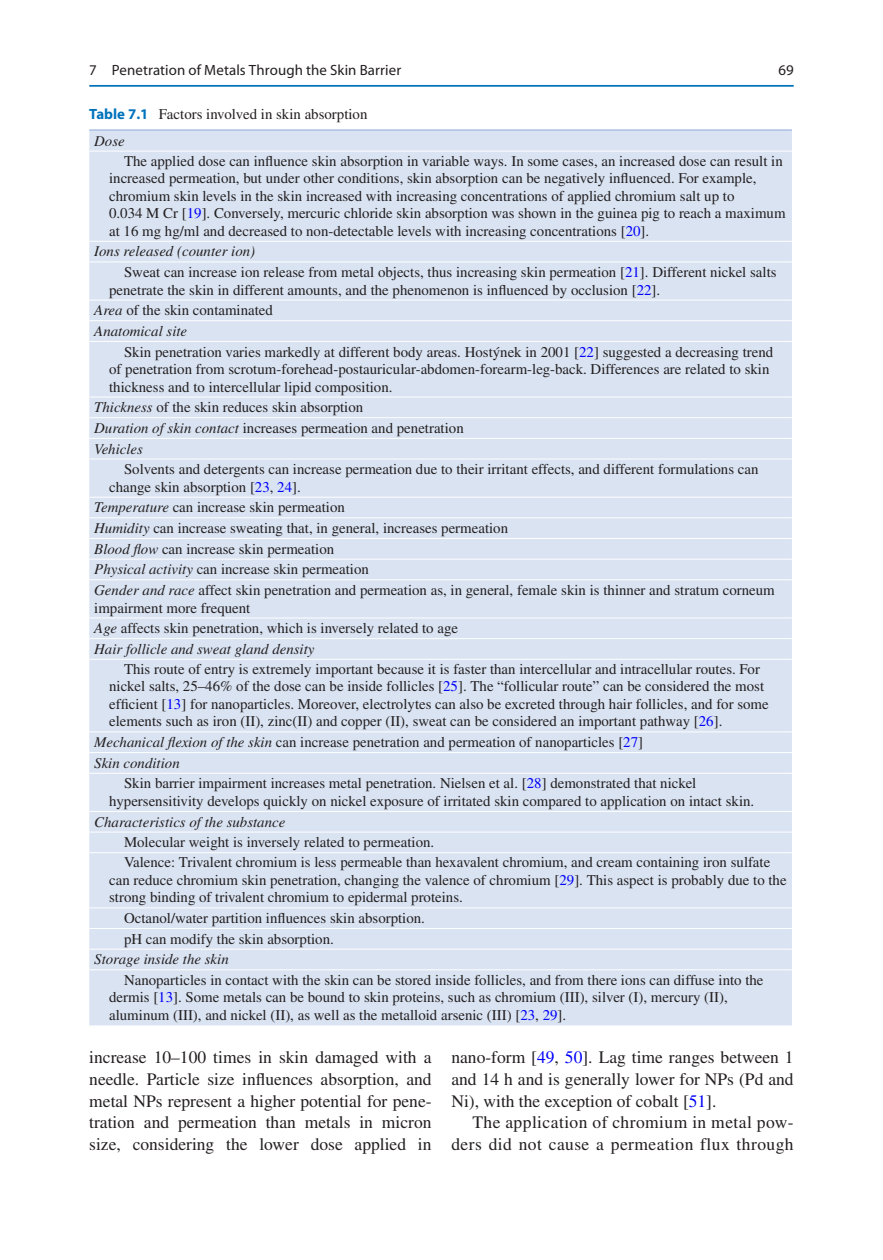
<style>
.page{position:relative;width:883px;height:1260px;background:#fff}
.page>*{position:absolute;margin:0;border:0;box-sizing:border-box;transform-origin:0 0}
.t1{font:17.5px/21.9px "Vbhkmg Times";color:#231f20;text-align:justify}
.t2{font:17.5px/21.9px "Vbhkmg Times";letter-spacing:.025em;color:#231f20;text-align:right}
.t3{font:14.88px/17.5px "Vbhkmg Times";color:#231f20}
.t4{font:italic 14.88px "Qmrdxb Times";color:#231f20}
.t5{font:14.88px "Sgpxxx Myriad";letter-spacing:.005em;color:#231f20}
.t6{font:14.88px "Krdnsj Myriad";color:#231f20}
.s1{font-family:"Gvpkqp Myriad";font-weight:700;color:#0073bc}
.s2{color:#0000fa}
.s3{font-family:"Qmrdxb Times";font-style:italic}
</style>
<div class="page">
<div style="left:89px;top:131px;width:703px;height:894px;background:#d9e3f2"></div>
<hr style="left:89px;top:129px;width:703px;height:2px;background:#b5c7e6">
<hr style="left:89px;top:151px;width:703px;height:1px;background:#fff">
<hr style="left:89px;top:241px;width:703px;height:1px;background:#fff">
<hr style="left:89px;top:261px;width:703px;height:1px;background:#fff">
<hr style="left:89px;top:300px;width:703px;height:1px;background:#fff">
<hr style="left:89px;top:320px;width:703px;height:1px;background:#fff">
<hr style="left:89px;top:341px;width:703px;height:1px;background:#fff">
<hr style="left:89px;top:397px;width:703px;height:1px;background:#fff">
<hr style="left:89px;top:417px;width:703px;height:1px;background:#fff">
<hr style="left:89px;top:438px;width:703px;height:1px;background:#fff">
<hr style="left:89px;top:459px;width:703px;height:1px;background:#fff">
<hr style="left:89px;top:497px;width:703px;height:1px;background:#fff">
<hr style="left:89px;top:517px;width:703px;height:1px;background:#fff">
<hr style="left:89px;top:538px;width:703px;height:1px;background:#fff">
<hr style="left:89px;top:559px;width:703px;height:1px;background:#fff">
<hr style="left:89px;top:579px;width:703px;height:1px;background:#fff">
<hr style="left:89px;top:618px;width:703px;height:1px;background:#fff">
<hr style="left:89px;top:638px;width:703px;height:1px;background:#fff">
<hr style="left:89px;top:659px;width:703px;height:1px;background:#fff">
<hr style="left:89px;top:732px;width:703px;height:1px;background:#fff">
<hr style="left:89px;top:752px;width:703px;height:1px;background:#fff">
<hr style="left:89px;top:773px;width:703px;height:1px;background:#fff">
<hr style="left:89px;top:811px;width:703px;height:1px;background:#fff">
<hr style="left:89px;top:832px;width:703px;height:1px;background:#fff">
<hr style="left:89px;top:852px;width:703px;height:1px;background:#fff">
<hr style="left:89px;top:907px;width:703px;height:1px;background:#fff">
<hr style="left:89px;top:928px;width:703px;height:1px;background:#fff">
<hr style="left:89px;top:949px;width:703px;height:1px;background:#fff">
<hr style="left:89px;top:969px;width:703px;height:1px;background:#fff">
<hr style="left:89px;top:85px;width:705px;height:2px;background:#0073bc">
<p class="t5" style="left:89px;top:63px;width:313px">7 Penetration of Metals Through the Skin Barrier</p>
<p class="t6" style="left:779px;top:63px;width:17px">69</p>
<p class="t3" style="left:89px;top:105px;width:280px"><span class="s1">Table 7.1</span> Factors involved in skin absorption</p>
<p class="t4" style="left:94px;top:133px;width:32px">Dose</p>
<p class="t3" style="left:109px;top:152px;width:678px;text-indent:15px">The applied dose can influence skin absorption in variable ways. In some cases, an increased dose can result in increased permeation, but under other conditions, skin absorption can be negatively influenced. For example, chromium skin levels in the skin increased with increasing concentrations of applied chromium salt up to<br>0.034 M Cr [<span class="s2">19</span>]. Conversely, mercuric chloride skin absorption was shown in the guinea pig to reach a maximum at 16 mg hg/ml and decreased to non-detectable levels with increasing concentrations [<span class="s2">20</span>].</p>
<p class="t4" style="left:94px;top:243px;width:162px">Ions released (counter ion)</p>
<p class="t3" style="left:109px;top:263px;width:669px;text-indent:15px">Sweat can increase ion release from metal objects, thus increasing skin permeation [<span class="s2">21</span>]. Different nickel salts penetrate the skin in different amounts, and the phenomenon is influenced by occlusion [<span class="s2">22</span>].</p>
<p class="t3" style="left:94px;top:301px;width:180px"><span class="s3">Area</span> of the skin contaminated</p>
<p class="t4" style="left:94px;top:323px;width:94px">Anatomical site</p>
<p class="t3" style="left:109px;top:343px;width:666px;text-indent:15px">Skin penetration varies markedly at different body areas. Hostýnek in 2001 [<span class="s2">22</span>] suggested a decreasing trend of penetration from scrotum-forehead-postauricular-abdomen-forearm-leg-back. Differences are related to skin thickness and to intercellular lipid composition.</p>
<p class="t3" style="left:94px;top:397px;width:371px;line-height:20.7px"><span class="s3">Thickness</span> of the skin reduces skin absorption<br><span class="s3">Duration of skin contact</span> increases permeation and penetration</p>
<p class="t4" style="left:94px;top:440px;width:50px">Vehicles</p>
<p class="t3" style="left:109px;top:460px;width:651px;text-indent:15px">Solvents and detergents can increase permeation due to their irritant effects, and different formulations can change skin absorption [<span class="s2">23</span>, <span class="s2">24</span>].</p>
<p class="t3" style="left:94px;top:497px;width:682px;line-height:20.7px"><span class="s3">Temperature</span> can increase skin permeation<br><span class="s3">Humidity</span> can increase sweating that, in general, increases permeation<br><span class="s3">Blood flow</span> can increase skin permeation<br><span class="s3">Physical activity</span> can increase skin permeation<br><span class="s3">Gender and race</span> affect skin penetration and permeation as, in general, female skin is thinner and stratum corneum</p>
<p class="t3" style="left:94px;top:597px;width:365px;line-height:20.7px">impairment more frequent<br><span class="s3">Age</span> affects skin penetration, which is inversely related to age</p>
<p class="t4" style="left:94px;top:641px;width:222px">Hair follicle and sweat gland density</p>
<p class="t3" style="left:109px;top:660px;width:661px;text-indent:15px">This route of entry is extremely important because it is faster than intercellular and intracellular routes. For nickel salts, 25–46% of the dose can be inside follicles [<span class="s2">25</span>]. The “follicular route” can be considered the most efficient [<span class="s2">13</span>] for nanoparticles. Moreover, electrolytes can also be excreted through hair follicles, and for some elements such as iron (II), zinc(II) and copper (II), sweat can be considered an important pathway [<span class="s2">26</span>].</p>
<p class="t3" style="left:94px;top:733px;width:550px"><span class="s3">Mechanical flexion of the skin</span> can increase penetration and permeation of nanoparticles [<span class="s2">27</span>]</p>
<p class="t4" style="left:94px;top:755px;width:87px">Skin condition</p>
<p class="t3" style="left:109px;top:775px;width:647px;text-indent:15px">Skin barrier impairment increases metal penetration. Nielsen et al. [<span class="s2">28</span>] demonstrated that nickel hypersensitivity develops quickly on nickel exposure of irritated skin compared to application on intact skin.</p>
<p class="t4" style="left:94px;top:813px;width:193px">Characteristics of the substance</p>
<p class="t3" style="left:124px;top:832px;width:648px;line-height:20.1px">Molecular weight is inversely related to permeation.<br>Valence: Trivalent chromium is less permeable than hexavalent chromium, and cream containing iron sulfate</p>
<p class="t3" style="left:109px;top:871px;width:679px">can reduce chromium skin penetration, changing the valence of chromium [<span class="s2">29</span>]. This aspect is probably due to the strong binding of trivalent chromium to epidermal proteins.</p>
<p class="t3" style="left:124px;top:908px;width:303px;line-height:20.7px">Octanol/water partition influences skin absorption. pH can modify the skin absorption.</p>
<p class="t4" style="left:94px;top:951px;width:136px">Storage inside the skin</p>
<p class="t3" style="left:109px;top:971px;width:656px;text-indent:15px">Nanoparticles in contact with the skin can be stored inside follicles, and from there ions can diffuse into the dermis [<span class="s2">13</span>]. Some metals can be bound to skin proteins, such as chromium (III), silver (I), mercury (II), aluminum (III), and nickel (II), as well as the metalloid arsenic (III) [<span class="s2">23</span>, <span class="s2">29</span>].</p>
<p class="t1" style="left:89px;top:1046px;width:344px">increase 10–100 times in skin damaged with a needle. Particle size influences absorption, and metal NPs represent a higher potential for pene&shy;tration and permeation than metals in micron size, considering the lower dose applied in</p>
<p class="t1" style="left:451px;top:1046px;width:344px">nano-form [<span class="s2">49</span>, <span class="s2">50</span>]. Lag time ranges between 1 and 14 h and is generally lower for NPs (Pd and Ni), with the exception of cobalt [<span class="s2">51</span>].</p>
<p class="t2" style="left:451px;top:1112px;width:344px">The application of chromium in metal pow&shy;ders did not cause a permeation flux through</p>
</div>
